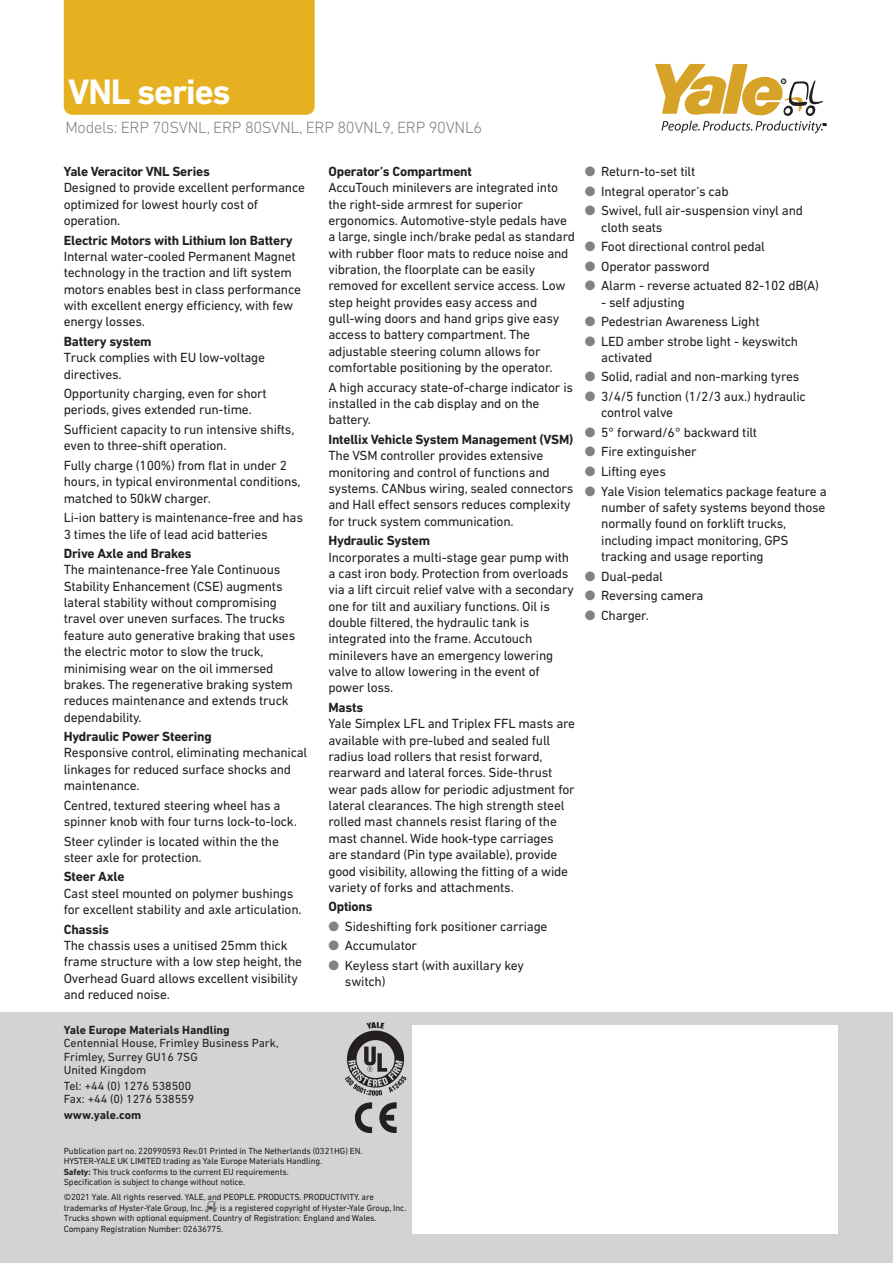
<style>
.page{position:relative;width:893px;height:1263px;background:#fff}
.page>*{position:absolute;margin:0;border:0;box-sizing:border-box;transform-origin:0 0}
.t1{font:700 36px "DIN Next LT Pro";letter-spacing:-.03em;color:#fff}
.t2{font:300 16.5px "DIN Next LT Pro";letter-spacing:-.02em;color:#808285}
.t3{font:13.5px/16.4px "DIN Next LT Pro";letter-spacing:-.015em;color:#231f20}
.t4{font:700 13.5px "DIN Next LT Pro";letter-spacing:-.015em;color:#231f20}
.t5{font:12px/13.5px "DIN Next LT Pro";color:#231f20}
.t6{font:700 12px "DIN Next LT Pro";color:#231f20}
.t7{font:9px/10.5px "DIN Next LT Pro";letter-spacing:-.01em;color:#231f20}
.s1{font-weight:700}
.s2{color:#808285}
</style>
<div class="page">
<svg style="left:655px;top:64px;width:171px;height:70px"></svg>
<div style="left:64px;top:0;width:251px;height:115px;background:#e6b120"></div>
<div style="left:0;top:1012px;width:893px;height:251px;background:#d3d3d3"></div>
<div style="left:412px;top:1025px;width:426px;height:208px;background:#fff"></div>
<svg style="left:354px;top:1102px;width:42px;height:31px"></svg>
<img style="left:345px;top:1022px;width:62px;height:74px">
<svg style="left:206px;top:1201px;width:11px;height:12px"></svg>
<p class="t1" style="left:68px;top:70px;width:164px">VNL series</p>
<p class="t2" style="left:65px;top:118px;width:418px">Models: ERP 70SVNL, ERP 80SVNL, ERP 80VNL9, ERP 90VNL6</p>
<p class="t3" style="left:64px;top:163px;width:243px"><span class="s1">Yale Veracitor VNL Series<br></span>Designed to provide excellent performance optimized for lowest hourly cost of operation.</p>
<p class="t3" style="left:64px;top:232px;width:239px"><span class="s1">Electric Motors with Lithium Ion Battery </span>Internal water-cooled Permanent Magnet technology in the traction and lift system motors enables best in class performance with excellent energy efficiency, with few energy losses.</p>
<p class="t3" style="left:64px;top:333px;width:203px"><span class="s1">Battery system<br></span>Truck complies with EU low-voltage directives.</p>
<p class="t3" style="left:64px;top:385px;width:205px">Opportunity charging, even for short periods, gives extended run-time.</p>
<p class="t3" style="left:64px;top:421px;width:232px">Sufficient capacity to run intensive shifts, even to three-shift operation.</p>
<p class="t3" style="left:64px;top:457px;width:238px">Fully charge (100%) from flat in under 2 hours, in typical environmental conditions, matched to 50kW charger.</p>
<p class="t3" style="left:64px;top:509px;width:241px">Li-ion battery is maintenance-free and has<br>3 times the life of lead acid batteries</p>
<p class="t3" style="left:64px;top:545px;width:233px"><span class="s1">Drive Axle and Brakes<br></span>The maintenance-free Yale Continuous Stability Enhancement (CSE) augments lateral stability without compromising travel over uneven surfaces. The trucks feature auto generative braking that uses the electric motor to slow the truck, minimising wear on the oil immersed brakes. The regenerative braking system reduces maintenance and extends truck dependability.</p>
<p class="t3" style="left:64px;top:728px;width:245px"><span class="s1">Hydraulic Power Steering<br></span>Responsive control, eliminating mechanical linkages for reduced surface shocks and maintenance.</p>
<p class="t3" style="left:64px;top:797px;width:235px">Centred, textured steering wheel has a spinner knob with four turns lock-to-lock.</p>
<p class="t3" style="left:64px;top:833px;width:217px">Steer cylinder is located within the the steer axle for protection.</p>
<p class="t3" style="left:64px;top:868px;width:239px"><span class="s1">Steer Axle<br></span>Cast steel mounted on polymer bushings for excellent stability and axle articulation.</p>
<p class="t3" style="left:64px;top:921px;width:240px"><span class="s1">Chassis<br></span>The chassis uses a unitised 25mm thick frame structure with a low step height, the<br>Overhead Guard allows excellent visibility and reduced noise.</p>
<p class="t3" style="left:328px;top:163px;width:248px"><span class="s1">Operator’s Compartment<br></span>AccuTouch minilevers are integrated into the right-side armrest for superior ergonomics. Automotive-style pedals have a large, single inch/brake pedal as standard with rubber floor mats to reduce noise and vibration, the floorplate can be easily removed for excellent service access. Low step height provides easy access and gull-wing doors and hand grips give easy access to battery compartment. The adjustable steering column allows for comfortable positioning by the operator.</p>
<p class="t3" style="left:328px;top:379px;width:246px">A high accuracy state-of-charge indicator is installed in the cab display and on the battery.</p>
<p class="t3" style="left:328px;top:431px;width:246px"><span class="s1">Intellix Vehicle System Management (VSM)<br></span>The VSM controller provides extensive monitoring and control of functions and systems. CANbus wiring, sealed connectors and Hall effect sensors reduces complexity for truck system communication.</p>
<p class="t3" style="left:328px;top:532px;width:247px"><span class="s1">Hydraulic System<br></span>Incorporates a multi-stage gear pump with a cast iron body. Protection from overloads via a lift circuit relief valve with a secondary one for tilt and auxiliary functions. Oil is double filtered, the hydraulic tank is integrated into the frame. Accutouch minilevers have an emergency lowering valve to allow lowering in the event of power loss.</p>
<p class="t3" style="left:328px;top:699px;width:248px"><span class="s1">Masts<br></span>Yale Simplex LFL and Triplex FFL masts are available with pre-lubed and sealed full radius load rollers that resist forward, rearward and lateral forces. Side-thrust wear pads allow for periodic adjustment for lateral clearances. The high strength steel rolled mast channels resist flaring of the mast channel. Wide hook-type carriages are standard (Pin type available), provide good visibility, allowing the fitting of a wide variety of forks and attachments.</p>
<p class="t4" style="left:328px;top:899px;width:46px">Options</p>
<p class="t3" style="left:328px;top:918px;width:221px"><span class="s2">●</span> Sideshifting fork positioner carriage</p>
<p class="t3" style="left:328px;top:937px;width:90px"><span class="s2">●</span> Accumulator</p>
<p class="t3" style="left:345px;top:957px;width:180px;text-indent:-16px"><span class="s2">●</span> Keyless start (with auxillary key switch)</p>
<p class="t5" style="left:64px;top:1023px;width:217px"><span class="s1">Yale Europe Materials Handling<br></span>Centennial House, Frimley Business Park,<br>Frimley, Surrey GU16 7SG<br>United Kingdom</p>
<p class="t5" style="left:64px;top:1079px;width:132px">Tel: +44 (0) 1276 538500<br>Fax: +44 (0) 1276 538559</p>
<p class="t6" style="left:64px;top:1108px;width:79px">www.yale.com</p>
<p class="t7" style="left:64px;top:1145px;width:300px">Publication part no. 220990593 Rev.01 Printed in The Netherlands (0321HG) EN.<br>HYSTER-YALE UK LIMITED trading as Yale Europe Materials Handling.<br><span class="s1">Safety:</span> This truck conforms to the current EU requirements.<br>Specification is subject to change without notice.</p>
<p class="t7" style="left:64px;top:1192px;width:312px">©2021 Yale. All rights reserved. YALE, and PEOPLE. PRODUCTS. PRODUCTIVITY. are trademarks of Hyster-Yale Group, Inc.</p>
<p class="t7" style="left:64px;top:1202px;width:344px;text-indent:156px">is a registered copyright of Hyster-Yale Group, Inc.<br>Trucks shown with optional equipment. Country of Registration: England and Wales.<br>Company Registration Number: 02636775.</p>
<p class="t3" style="left:585px;top:163px;width:112px"><span class="s2">●</span> Return-to-set tilt</p>
<p class="t3" style="left:585px;top:183px;width:145px"><span class="s2">●</span> Integral operator’s cab</p>
<p class="t3" style="left:601px;top:202px;width:203px;text-indent:-16px"><span class="s2">●</span> Swivel, full air-suspension vinyl and cloth seats</p>
<p class="t3" style="left:585px;top:238px;width:182px"><span class="s2">●</span> Foot directional control pedal</p>
<p class="t3" style="left:585px;top:258px;width:127px"><span class="s2">●</span> Operator password</p>
<p class="t3" style="left:585px;top:277px;width:236px"><span class="s2">●</span> Alarm - reverse actuated 82-102 dB(A)</p>
<p class="t3" style="left:601px;top:294px;width:85px">- self adjusting</p>
<p class="t3" style="left:585px;top:313px;width:176px"><span class="s2">●</span> Pedestrian Awareness Light</p>
<p class="t3" style="left:601px;top:333px;width:199px;text-indent:-16px"><span class="s2">●</span> LED amber strobe light - keyswitch activated</p>
<p class="t3" style="left:585px;top:369px;width:216px"><span class="s2">●</span> Solid, radial and non-marking tyres</p>
<p class="t3" style="left:601px;top:388px;width:206px;text-indent:-16px"><span class="s2">●</span> 3/4/5 function (1/2/3 aux.) hydraulic control valve</p>
<p class="t3" style="left:585px;top:424px;width:174px"><span class="s2">●</span> 5° forward/6° backward tilt</p>
<p class="t3" style="left:585px;top:443px;width:114px"><span class="s2">●</span> Fire extinguisher</p>
<p class="t3" style="left:585px;top:463px;width:83px"><span class="s2">●</span> Lifting eyes</p>
<p class="t3" style="left:601px;top:483px;width:227px;text-indent:-16px"><span class="s2">●</span> Yale Vision telematics package feature a number of safety systems beyond those normally found on forklift trucks, including impact monitoring, GPS tracking and usage reporting</p>
<p class="t3" style="left:585px;top:568px;width:80px"><span class="s2">●</span> Dual-pedal</p>
<p class="t3" style="left:585px;top:587px;width:120px"><span class="s2">●</span> Reversing camera</p>
<p class="t3" style="left:585px;top:607px;width:66px"><span class="s2">●</span> Charger.</p>
</div>
